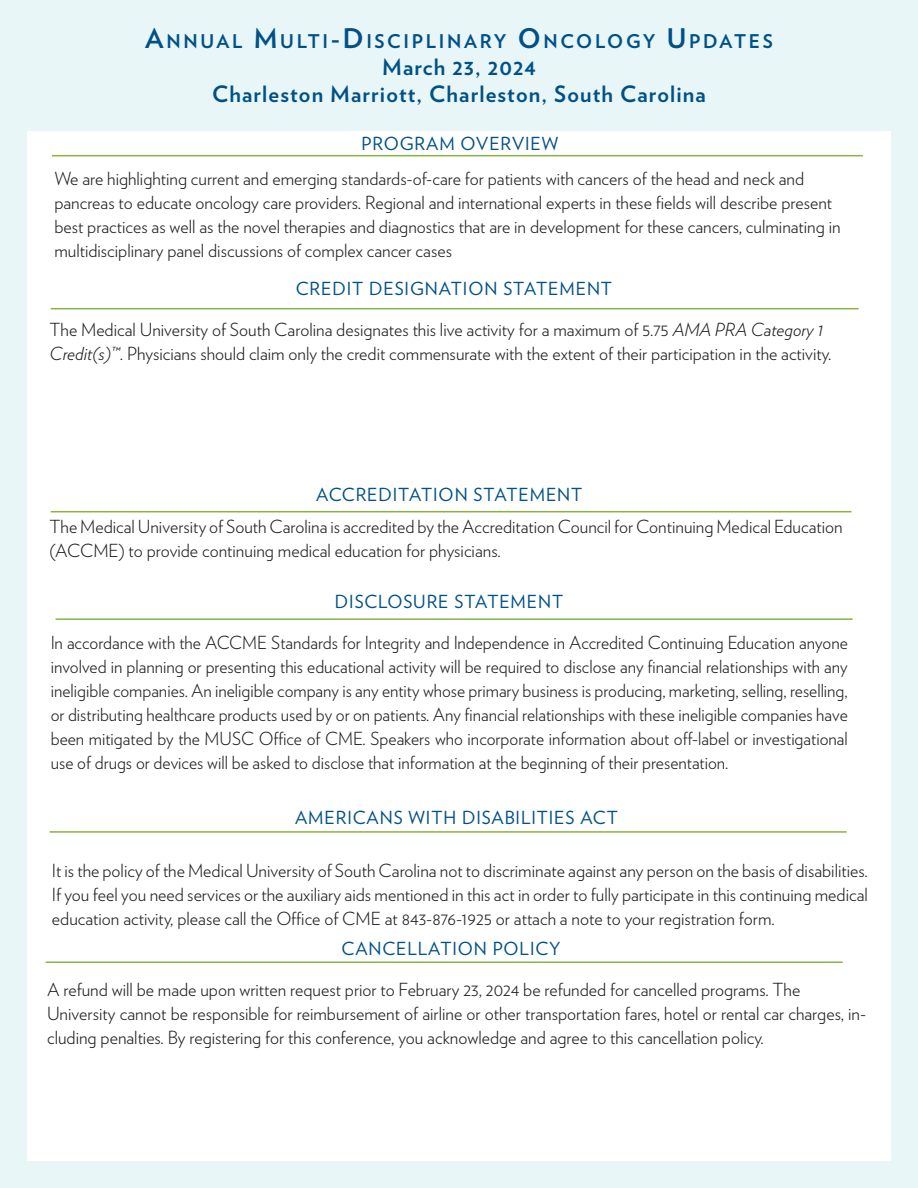
<style>
.page{position:relative;width:918px;height:1188px;background:#e9f6f7}
.page>*{position:absolute;margin:0;border:0;box-sizing:border-box;transform-origin:0 0}
.t1{font:700 22.5px/27px "Verlag";letter-spacing:.05em;color:#005187;text-align:center}
.t2{font:700 18.9px "Verlag";letter-spacing:.145em;color:#005187}
.t3{font:300 18px/24px "Verlag";color:#231f20}
.t4{font:18px "Verlag";letter-spacing:.05em;color:#005187}
.s1{font-size:27px}
.s2{font-style:italic}
</style>
<div class="page">
<div style="left:27px;top:132px;width:864px;height:1029px;background:#fff"></div>
<hr style="left:46px;top:962px;width:797px;height:1px;background:#89b43f">
<hr style="left:50px;top:831px;width:797px;height:2px;background:#89b43f">
<hr style="left:51px;top:308px;width:808px;height:1px;background:#89b43f">
<hr style="left:56px;top:618px;width:797px;height:2px;background:#89b43f">
<hr style="left:51px;top:511px;width:800px;height:1px;background:#89b43f">
<hr style="left:52px;top:155px;width:811px;height:1px;background:#89b43f">
<p class="t2" style="left:145px;top:26px;width:629px"><span class="s1">A</span>NNUAL <span class="s1">M</span>ULTI <span class="s1">-D</span>ISCIPLINARY <span class="s1">O</span>NCOLOGY <span class="s1">U</span>PDATES</p>
<h3 class="t1" style="left:212px;top:52px;width:495px">March 23, 2024<br>Charleston Marriott, Charleston, South Carolina</h3>
<p class="t4" style="left:362px;top:130px;width:198px">PROGRAM OVERVIEW</p>
<p class="t3" style="left:54px;top:166px;width:788px">We are highlighting current and emerging standards-of-care for patients with cancers of the head and neck and pancreas to educate oncology care providers. Regional and international experts in these felds will describe present best practices as well as the novel therapies and diagnostics that are in development for these cancers, culminating in multidisciplinary panel discussions of complex cancer cases</p>
<p class="t4" style="left:296px;top:275px;width:318px">CREDIT DESIGNATION STATEMENT</p>
<p class="t3" style="left:50px;top:316px;width:783px">The Medical University of South Carolina designates this live activity for a maximum of 5.75 <span class="s2">AMA PRA Category 1<br>Credit(s)™</span>. Physicians should claim only the credit commensurate with the extent of their participation in the activity.</p>
<p class="t4" style="left:316px;top:481px;width:268px">ACCREDITATION STATEMENT</p>
<p class="t3" style="left:50px;top:513px;width:795px">The Medical University of South Carolina is accredited by the Accreditation Council for Continuing Medical Education (ACCME) to provide continuing medical education for physicians.</p>
<p class="t4" style="left:335px;top:588px;width:230px">DISCLOSURE STATEMENT</p>
<p class="t3" style="left:51px;top:630px;width:799px;text-align:justify">In accordance with the ACCME Standards for Integrity and Independence in Accredited Continuing Education anyone involved in planning or presenting this educational activity will be required to disclose any fnancial relationships with any ineligible companies. An ineligible company is any entity whose primary business is producing, marketing, selling, reselling, or distributing healthcare products used by or on patients. Any fnancial relationships with these ineligible companies have been mitigated by the MUSC Ofce of CME. Speakers who incorporate information about of-label or investigational use of drugs or devices will be asked to disclose that information at the beginning of their presentation.</p>
<p class="t4" style="left:295px;top:804px;width:324px">AMERICANS WITH DISABILITIES ACT</p>
<p class="t3" style="left:52px;top:858px;width:817px;text-align:justify">It is the policy of the Medical University of South Carolina not to discriminate against any person on the basis of disabilities.<br>If you feel you need services or the auxiliary aids mentioned in this act in order to fully participate in this continuing medical education activity, please call the Ofce of CME at 843-876-1925 or attach a note to your registration form.</p>
<p class="t4" style="left:342px;top:935px;width:220px">CANCELLATION POLICY</p>
<p class="t3" style="left:47px;top:977px;width:821px">A refund will be made upon written request prior to February 23, 2024 be refunded for cancelled programs. The<br>University cannot be responsible for reimbursement of airline or other transportation fares, hotel or rental car charges, in&shy;cluding penalties. By registering for this conference, you acknowledge and agree to this cancellation policy.</p>
</div>
